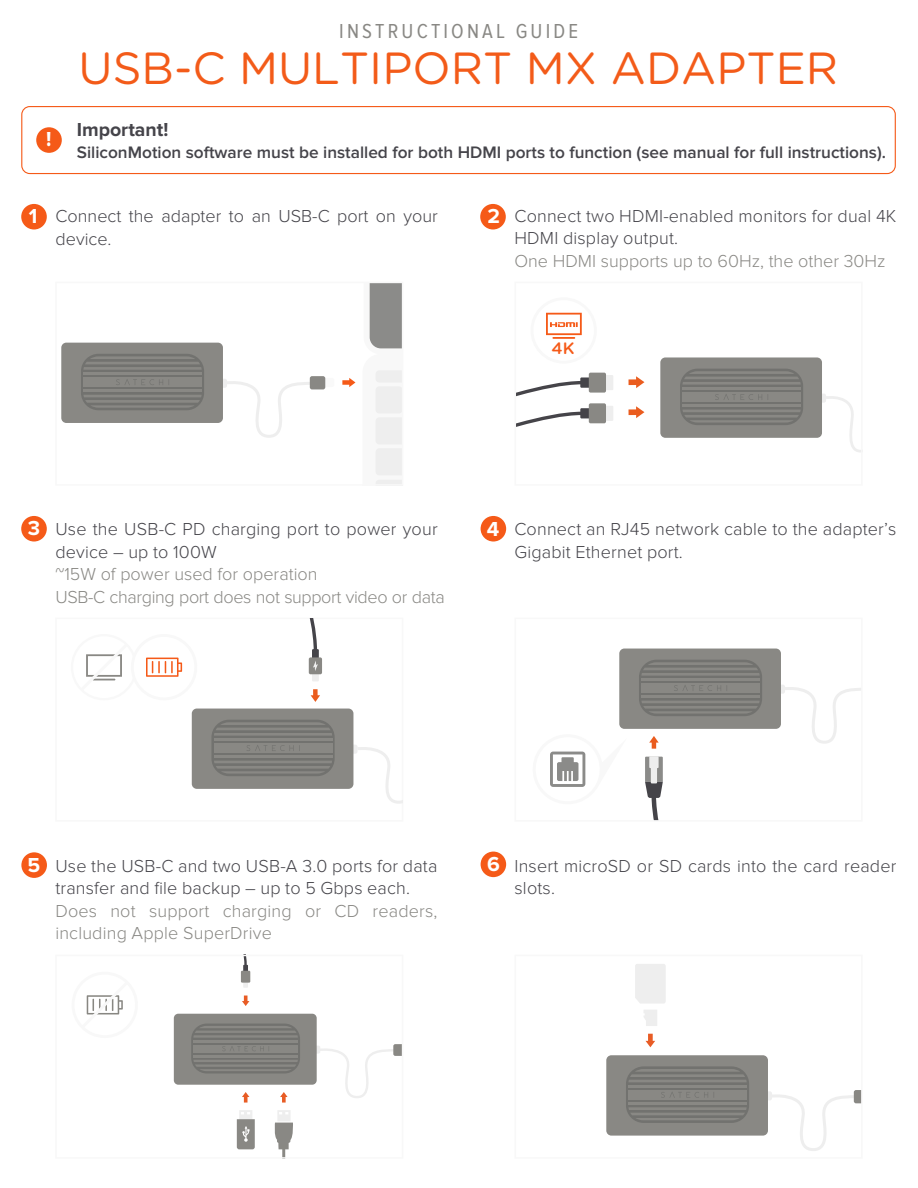
<style>
.page{position:relative;width:918px;height:1188px;background:#fff}
.page>*{position:absolute;margin:0;border:0;box-sizing:border-box;transform-origin:0 0}
.t1{font:45px "Gotham Rounded";color:#f35b19}
.t2{font:21px "Proxima Nova Cond";letter-spacing:.15em;color:#898884}
.t3{font:700 21px "Proxima Nova";color:#fff}
.t4{font:21px "Proxima Nova Extrabld";color:#fff;scale:.84 1}
.t5{font:700 19.5px "Proxima Nova";color:#45444a}
.t6{font:300 18px/22.5px "Proxima Nova";letter-spacing:.01em;color:#45444a}
.t7{font:300 18px/22.5px "Proxima Nova";color:#898884}
.t8{font:300 18px/22.5px "Proxima Nova";letter-spacing:-.02em;color:#898884}
.t9{font:600 17.25px "Proxima Nova";color:#45444a}
.t10{font:500 16.5px "Gotham Rounded";color:#f55a18}
.s1{font-weight:700;font-size:21px;color:#fff}
</style>
<div class="page">
<svg style="left:606px;top:964px;width:256px;height:187px"></svg>
<div style="left:481px;top:852px;width:25px;height:25px;background:#f55a18;border-radius:50%"></div>
<svg style="left:173px;top:956px;width:229px;height:203px"></svg>
<svg style="left:86px;top:995px;width:37px;height:20px"></svg>
<div style="left:21px;top:852px;width:26px;height:26px;background:#f55a18;border-radius:50%"></div>
<svg style="left:550px;top:648px;width:311px;height:173px"></svg>
<div style="left:481px;top:516px;width:25px;height:26px;background:#f55a18;border-radius:50%"></div>
<svg style="left:191px;top:657px;width:163px;height:132px"></svg>
<svg style="left:358px;top:747px;width:45px;height:57px"></svg>
<svg style="left:346px;top:745px;width:12px;height:9px"></svg>
<div style="left:192px;top:709px;width:161px;height:80px;background:#898884;border-radius:5px"></div>
<div style="left:211px;top:720px;width:124px;height:56px;background:#72726f;border-radius:18px"></div>
<svg style="left:214px;top:722px;width:118px;height:14px"></svg>
<hr style="left:214px;top:738px;width:118px;height:3px;background:#898884">
<div style="left:214px;top:744px;width:118px;height:9px;background:#898884"></div>
<svg style="left:214px;top:761px;width:118px;height:13px"></svg>
<hr style="left:214px;top:755px;width:118px;height:3px;background:#898884">
<svg style="left:247px;top:745px;width:53px;height:6px"></svg>
<div style="left:312px;top:649px;width:7px;height:11px;background:#454449"></div>
<svg style="left:309px;top:618px;width:10px;height:37px"></svg>
<svg style="left:312px;top:671px;width:7px;height:10px"></svg>
<div style="left:309px;top:657px;width:13px;height:17px;background:#898884;border-radius:2px"></div>
<svg style="left:313px;top:661px;width:5px;height:10px"></svg>
<svg style="left:311px;top:689px;width:9px;height:13px"></svg>
<svg style="left:86px;top:654px;width:116px;height:46px"></svg>
<div style="left:21px;top:516px;width:26px;height:26px;background:#f55a18;border-radius:50%"></div>
<svg style="left:516px;top:312px;width:347px;height:140px"></svg>
<div style="left:480px;top:204px;width:26px;height:26px;background:#f55a18;border-radius:50%"></div>
<svg style="left:21px;top:106px;width:875px;height:68px"></svg>
<svg style="left:61px;top:283px;width:342px;height:203px"></svg>
<div style="left:21px;top:204px;width:26px;height:26px;background:#f55a18;border-radius:50%"></div>
<div style="left:36px;top:127px;width:26px;height:26px;background:#f55a18;border-radius:50%"></div>
<p class="t2" style="left:339px;top:20px;width:240px">INSTRUCTIONAL GUIDE</p>
<p class="t4" style="left:47px;top:127px;width:7px">!</p>
<h1 class="t1" style="left:79px;top:37px;width:761px">USB-C MULTIPORT MX ADAPTER</h1>
<p class="t5" style="left:77px;top:118px;width:93px">Important!</p>
<p class="t9" style="left:77px;top:142px;width:811px">SiliconMotion software must be installed for both HDMI ports to function (see manual for full instructions).</p>
<p class="t3" style="left:29px;top:204px;width:10px">1</p>
<p class="t6" style="left:56px;top:205px;width:384px">Connect the adapter to an USB-C port on your</p>
<p class="t3" style="left:487px;top:204px;width:14px">2</p>
<p class="t6" style="left:56px;top:228px;width:58px">device.</p>
<p class="t6" style="left:514px;top:205px;width:384px">Connect two HDMI-enabled monitors for dual 4K<br>HDMI display output.</p>
<p class="t7" style="left:514px;top:250px;width:373px">One HDMI supports up to 60Hz, the other 30Hz</p>
<p class="t10" style="left:551px;top:336px;width:25px">4K</p>
<p class="t3" style="left:28px;top:516px;width:14px">3</p>
<p class="t6" style="left:55px;top:518px;width:384px">Use the USB-C PD charging port to power your device – up to 100W</p>
<p class="t8" style="left:55px;top:563px;width:391px">~15W of power used for operation<br>USB-C charging port does not support video or data</p>
<p class="t6" style="left:514px;top:518px;width:384px;text-indent:-28px"><span class="s1">4</span> Connect an RJ45 network cable to the adapter’s<br>Gigabit Ethernet port.</p>
<p class="t3" style="left:27px;top:853px;width:14px">5</p>
<p class="t6" style="left:55px;top:855px;width:384px">Use the USB-C and two USB-A 3.0 ports for data</p>
<p class="t3" style="left:487px;top:852px;width:14px">6</p>
<p class="t6" style="left:55px;top:877px;width:356px">transfer and file backup – up to 5 Gbps each.</p>
<p class="t7" style="left:55px;top:900px;width:384px">Does not support charging or CD readers, including Apple SuperDrive</p>
<p class="t6" style="left:515px;top:855px;width:384px">Insert microSD or SD cards into the card reader slots.</p>
</div>
